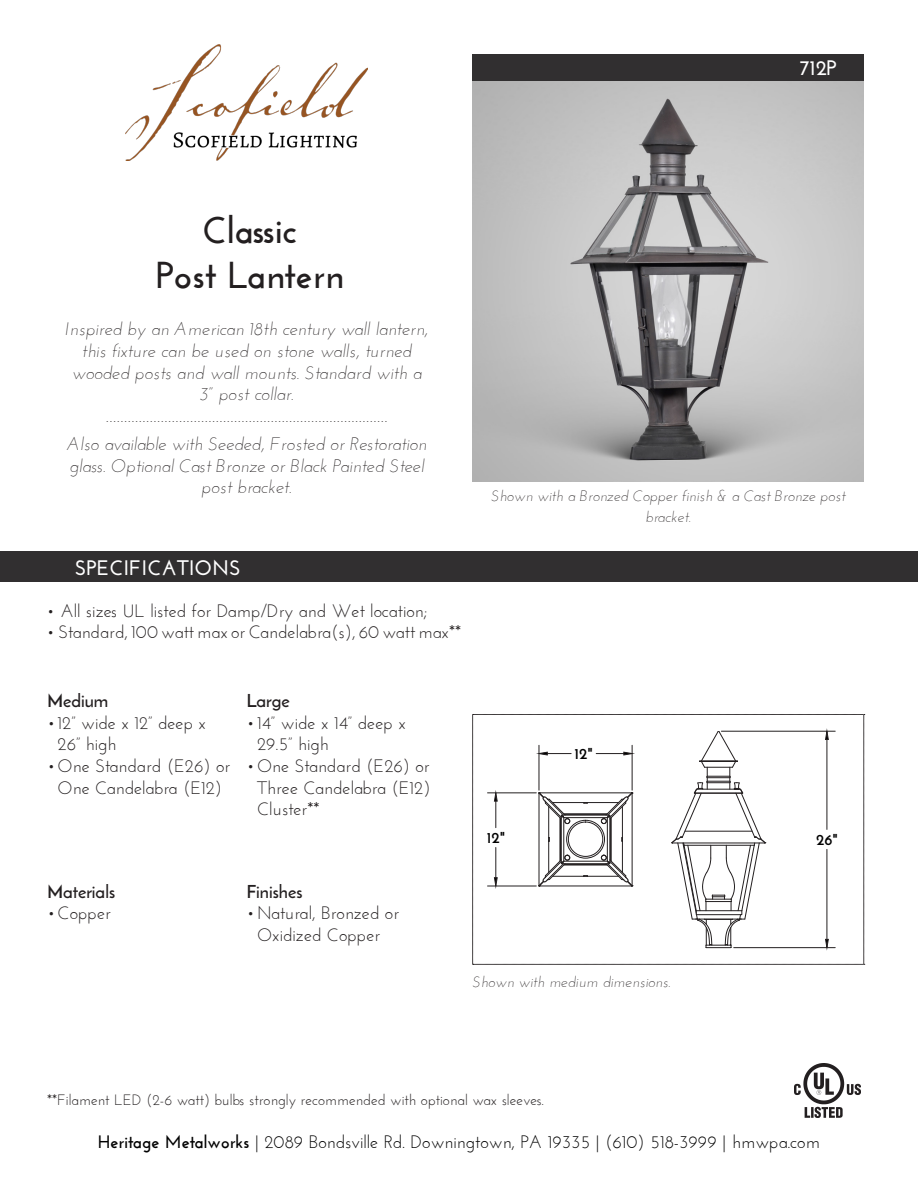
<style>
.page{position:relative;width:918px;height:1188px;background:#fff}
.page>*{position:absolute;margin:0;border:0;box-sizing:border-box;transform-origin:0 0}
.t1{font:700 37.5px "Josefin Sans";color:#231f20}
.t2{font:700 21px "Josefin Sans";color:#fff}
.t3{font:18px/21.6px "Josefin Sans";color:#231f20}
.t4{font:italic 300 18px/21.6px "Josefin Sans";color:#231f20;text-align:center}
.t5{font:18px "Josefin Sans";color:#000}
.t6{font:italic 300 18px "Josefin Sans";color:#231f20;scale:1.25 1}
.t7{font:18px "Reem Kufi";color:#231f20}
.CAD{font:700 15.15px "Josefin Sans";color:#000}
.t8{font:italic 300 15px/21px "Josefin Sans";color:#231f20;text-align:center}
.t9{font:15px "Josefin Sans";color:#231f20}
.s1{font-weight:700}
</style>
<div class="page">
<img style="left:126px;top:44px;width:242px;height:116px">
<div style="left:0;top:552px;width:918px;height:30px;background:#312f30"></div>
<img style="left:795px;top:1064px;width:66px;height:53px">
<img style="left:472px;top:81px;width:392px;height:401px">
<svg style="left:472px;top:714px;width:393px;height:251px"></svg>
<div style="left:472px;top:54px;width:392px;height:27px;background:#312f30"></div>
<p class="t2" style="left:800px;top:56px;width:38px">712P</p>
<p class="t1" style="left:202px;top:208px;width:97px">Classic</p>
<p class="t1" style="left:156px;top:253px;width:190px">Post Lantern</p>
<p class="t4" style="left:65px;top:318px;width:364px">Inspired by an American 18th century wall lantern, this fixture can be used on stone walls, turned wooded posts and wall mounts. Standard with a</p>
<p class="t4" style="left:200px;top:383px;width:96px">3” post collar.</p>
<p class="t6" style="left:106px;top:405px;width:227px">.............................................................................</p>
<p class="t4" style="left:67px;top:433px;width:361px">Also available with Seeded, Frosted or Restoration glass. Optional Cast Bronze or Black Painted Steel post bracket.</p>
<p class="t2" style="left:75px;top:555px;width:168px">SPECIFICATIONS</p>
<p class="t3" style="left:46px;top:599px;width:382px">• All sizes UL listed for Damp/Dry and Wet location;</p>
<p class="t3" style="left:46px;top:621px;width:416px">• Standard, 100 watt max or Candelabra(s), 60 watt max**</p>
<p class="t8" style="left:491px;top:485px;width:356px">Shown with a Bronzed Copper finish &amp; a Cast Bronze post bracket.</p>
<p class="t7" style="left:47px;top:689px;width:63px">Medium</p>
<p class="t3" style="left:58px;top:712px;width:150px;text-indent:-10px">•12” wide x 12” deep x<br>26” high</p>
<p class="t3" style="left:47px;top:755px;width:185px;text-align:center">•One Standard (E26) or<br>One Candelabra (E12)</p>
<p class="t7" style="left:247px;top:689px;width:45px">Large</p>
<p class="t3" style="left:257px;top:712px;width:150px;text-indent:-10px">•14” wide x 14” deep x<br>29.5” high</p>
<p class="t3" style="left:257px;top:755px;width:175px;text-align:justify;text-indent:-10px">•One Standard (E26) or Three Candelabra (E12)<br>Cluster**</p>
<p class="t7" style="left:47px;top:879px;width:70px">Materials</p>
<p class="t3" style="left:47px;top:902px;width:66px">•Copper</p>
<p class="t7" style="left:247px;top:879px;width:57px">Finishes</p>
<p class="t3" style="left:247px;top:902px;width:154px;text-align:center">•Natural, Bronzed or<br>Oxidized Copper</p>
<p class="CAD" style="left:487px;top:829px;width:20px">12"</p>
<p class="CAD" style="left:575px;top:745px;width:20px">12"</p>
<p class="t8" style="left:472px;top:971px;width:200px">Shown with medium dimensions.</p>
<p class="CAD" style="left:816px;top:830px;width:23px">26"</p>
<p class="t9" style="left:47px;top:1090px;width:498px">**Filament LED (2-6 watt) bulbs strongly recommended with optional wax sleeves.</p>
<p class="t5" style="left:98px;top:1131px;width:724px"><span class="s1">Heritage Metalworks</span> | 2089 Bondsville Rd. Downingtown, PA 19335 | (610) 518-3999 | hmwpa.com</p>
</div>
